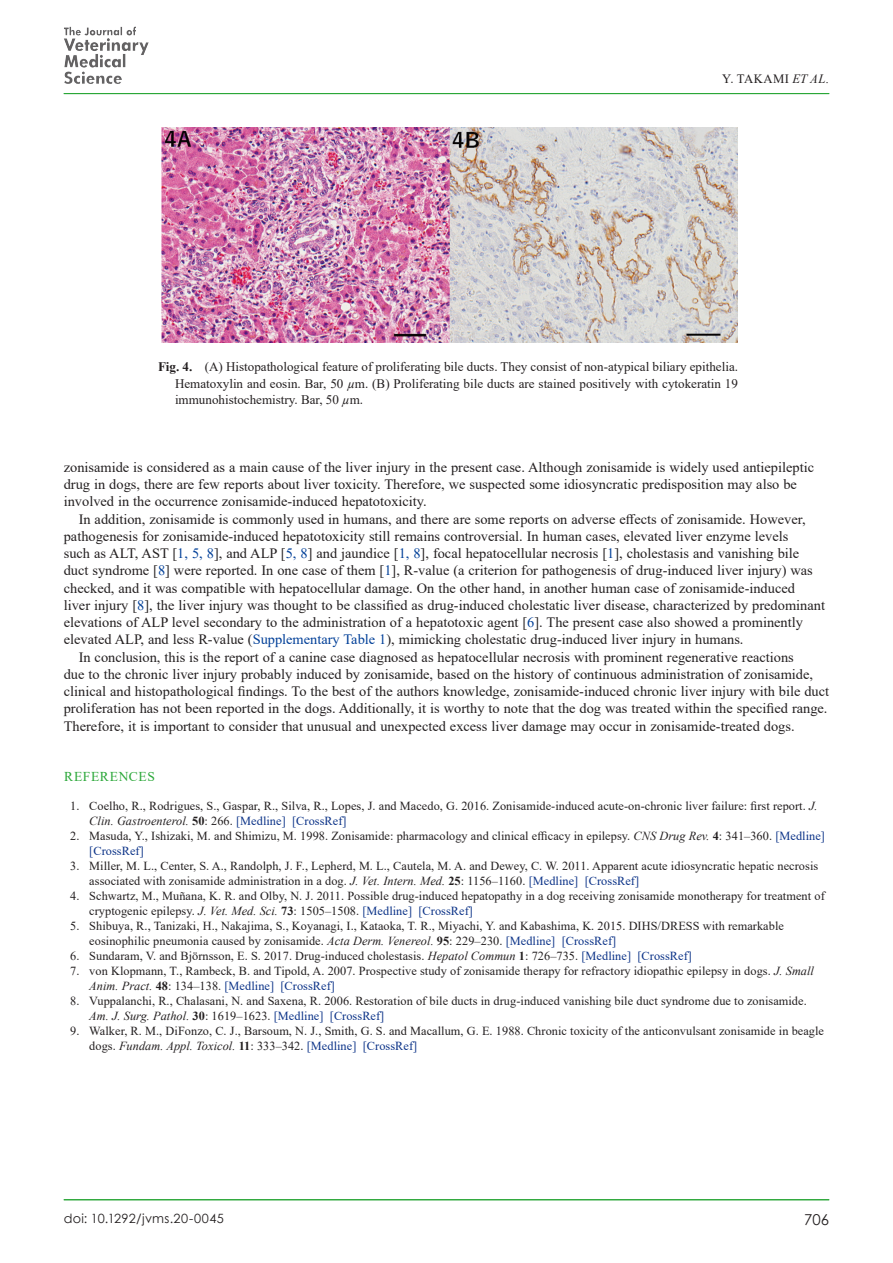
<style>
.page{position:relative;width:893px;height:1263px;background:#fff}
.page>*{position:absolute;margin:0;border:0;box-sizing:border-box;transform-origin:0 0}
.t1{font:15px "Century Gothic";color:#231f20}
.t2{font:14.25px/17.2px "Times New Roman";color:#231f20}
.t3{font:13.5px "Times New Roman";letter-spacing:.045em;color:#2aa738}
.t4{font:13.05px/16.5px "Times New Roman";color:#231f20;text-align:justify}
.t5{font:12.75px "Century Gothic";letter-spacing:.02em;color:#231f20}
.t6{font:12.75px "Times New Roman";letter-spacing:.035em;color:#231f20}
.t7{font:12.3px/15px "Times New Roman";letter-spacing:.005em;color:#231f20}
.s1{font-style:italic}
.s2{font-weight:700}
.s3{color:#003f98}
.s4{color:#0c3388}
</style>
<div class="page">
<img style="left:64px;top:27px;width:74px;height:24px">
<hr style="left:64px;top:93px;width:765px;height:1px;background:#2aa738">
<hr style="left:64px;top:1199px;width:765px;height:1px;background:#2aa738">
<img style="left:161px;top:128px;width:577px;height:214px">
<p class="t6" style="left:722px;top:70px;width:108px">Y. TAKAMI <span class="s1">ET AL.</span></p>
<p class="t4" style="left:175px;top:358px;width:564px;text-indent:-17px"><span class="s2">Fig. 4.</span> (A) Histopathological feature of proliferating bile ducts. They consist of non-atypical biliary epithelia.<br>Hematoxylin and eosin. Bar, 50 <span class="s1">µ</span>m. (B) Proliferating bile ducts are stained positively with cytokeratin 19 immunohistochemistry. Bar, 50 <span class="s1">µ</span>m.</p>
<p class="t2" style="left:64px;top:458px;width:752px">zonisamide is considered as a main cause of the liver injury in the present case. Although zonisamide is widely used antiepileptic drug in dogs, there are few reports about liver toxicity. Therefore, we suspected some idiosyncratic predisposition may also be involved in the occurrence zonisamide-induced hepatotoxicity.</p>
<p class="t2" style="left:79px;top:510px;width:728px">In addition, zonisamide is commonly used in humans, and there are some reports on adverse effects of zonisamide. However,</p>
<p class="t2" style="left:64px;top:527px;width:726px">pathogenesis for zonisamide-induced hepatotoxicity still remains controversial. In human cases, elevated liver enzyme levels</p>
<p class="t2" style="left:64px;top:544px;width:737px">such as ALT, AST [<span class="s3">1, 5, 8</span>], and ALP [<span class="s3">5, 8</span>] and jaundice [<span class="s3">1, 8</span>], focal hepatocellular necrosis [<span class="s3">1</span>], cholestasis and vanishing bile</p>
<p class="t2" style="left:64px;top:561px;width:751px">duct syndrome [<span class="s3">8</span>] were reported. In one case of them [<span class="s3">1</span>], R-value (a criterion for pathogenesis of drug-induced liver injury) was</p>
<p class="t2" style="left:64px;top:579px;width:733px">checked, and it was compatible with hepatocellular damage. On the other hand, in another human case of zonisamide-induced</p>
<p class="t2" style="left:64px;top:596px;width:763px">liver injury [<span class="s3">8</span>], the liver injury was thought to be classified as drug-induced cholestatic liver disease, characterized by predominant</p>
<p class="t2" style="left:64px;top:613px;width:741px">elevations of ALP level secondary to the administration of a hepatotoxic agent [<span class="s3">6</span>]. The present case also showed a prominently</p>
<p class="t2" style="left:64px;top:630px;width:681px">elevated ALP, and less R-value (<span class="s3">Supplementary Table 1</span>), mimicking cholestatic drug-induced liver injury in humans.</p>
<p class="t2" style="left:79px;top:648px;width:717px">In conclusion, this is the report of a canine case diagnosed as hepatocellular necrosis with prominent regenerative reactions</p>
<p class="t2" style="left:64px;top:665px;width:751px">due to the chronic liver injury probably induced by zonisamide, based on the history of continuous administration of zonisamide,</p>
<p class="t2" style="left:64px;top:682px;width:767px">clinical and histopathological findings. To the best of the authors knowledge, zonisamide-induced chronic liver injury with bile duct</p>
<p class="t2" style="left:64px;top:699px;width:765px">proliferation has not been reported in the dogs. Additionally, it is worthy to note that the dog was treated within the specified range.</p>
<p class="t2" style="left:64px;top:717px;width:732px">Therefore, it is important to consider that unusual and unexpected excess liver damage may occur in zonisamide-treated dogs.</p>
<p class="t3" style="left:64px;top:767px;width:92px">REFERENCES</p>
<p class="t7" style="left:89px;top:798px;width:730px;text-indent:-19px">1. Coelho, R., Rodrigues, S., Gaspar, R., Silva, R., Lopes, J. and Macedo, G. 2016. Zonisamide-induced acute-on-chronic liver failure: first report. <span class="s1">J.<br>Clin. Gastroenterol.</span> <span class="s2">50</span>: 266. <span class="s4">[Medline] [CrossRef]</span></p>
<p class="t7" style="left:89px;top:828px;width:737px;text-indent:-19px">2. Masuda, Y., Ishizaki, M. and Shimizu, M. 1998. Zonisamide: pharmacology and clinical efficacy in epilepsy. <span class="s1">CNS Drug Rev.</span> <span class="s2">4</span>: 341–360. <span class="s4">[Medline] [CrossRef]</span></p>
<p class="t7" style="left:89px;top:858px;width:730px;text-indent:-19px">3. Miller, M. L., Center, S. A., Randolph, J. F., Lepherd, M. L., Cautela, M. A. and Dewey, C. W. 2011. Apparent acute idiosyncratic hepatic necrosis associated with zonisamide administration in a dog. <span class="s1">J. Vet. Intern. Med.</span> <span class="s2">25</span>: 1156–1160. <span class="s4">[Medline] [CrossRef]</span></p>
<p class="t7" style="left:89px;top:888px;width:737px;text-indent:-19px">4. Schwartz, M., Muñana, K. R. and Olby, N. J. 2011. Possible drug-induced hepatopathy in a dog receiving zonisamide monotherapy for treatment of cryptogenic epilepsy. <span class="s1">J. Vet. Med. Sci.</span> <span class="s2">73</span>: 1505–1508. <span class="s4">[Medline] [CrossRef]</span></p>
<p class="t7" style="left:89px;top:918px;width:696px;text-indent:-19px">5. Shibuya, R., Tanizaki, H., Nakajima, S., Koyanagi, I., Kataoka, T. R., Miyachi, Y. and Kabashima, K. 2015. DIHS/DRESS with remarkable eosinophilic pneumonia caused by zonisamide. <span class="s1">Acta Derm. Venereol.</span> <span class="s2">95</span>: 229–230. <span class="s4">[Medline] [CrossRef]</span></p>
<p class="t7" style="left:70px;top:948px;width:623px">6. Sundaram, V. and Björnsson, E. S. 2017. Drug-induced cholestasis. <span class="s1">Hepatol Commun</span> <span class="s2">1</span>: 726–735. <span class="s4">[Medline] [CrossRef]</span></p>
<p class="t7" style="left:89px;top:963px;width:726px;text-indent:-19px">7. von Klopmann, T., Rambeck, B. and Tipold, A. 2007. Prospective study of zonisamide therapy for refractory idiopathic epilepsy in dogs. <span class="s1">J. Small<br>Anim. Pract.</span> <span class="s2">48</span>: 134–138. <span class="s4">[Medline] [CrossRef]</span></p>
<p class="t7" style="left:89px;top:993px;width:719px;text-indent:-19px">8. Vuppalanchi, R., Chalasani, N. and Saxena, R. 2006. Restoration of bile ducts in drug-induced vanishing bile duct syndrome due to zonisamide.<br><span class="s1">Am. J. Surg. Pathol.</span> <span class="s2">30</span>: 1619–1623. <span class="s4">[Medline] [CrossRef]</span></p>
<p class="t7" style="left:89px;top:1023px;width:736px;text-indent:-19px">9. Walker, R. M., DiFonzo, C. J., Barsoum, N. J., Smith, G. S. and Macallum, G. E. 1988. Chronic toxicity of the anticonvulsant zonisamide in beagle dogs. <span class="s1">Fundam. Appl. Toxicol.</span> <span class="s2">11</span>: 333–342. <span class="s4">[Medline] [CrossRef]</span></p>
<p class="t5" style="left:64px;top:1209px;width:162px">doi: 10.1292/jvms.20-0045</p>
<p class="t1" style="left:804px;top:1209px;width:26px">706</p>
</div>
